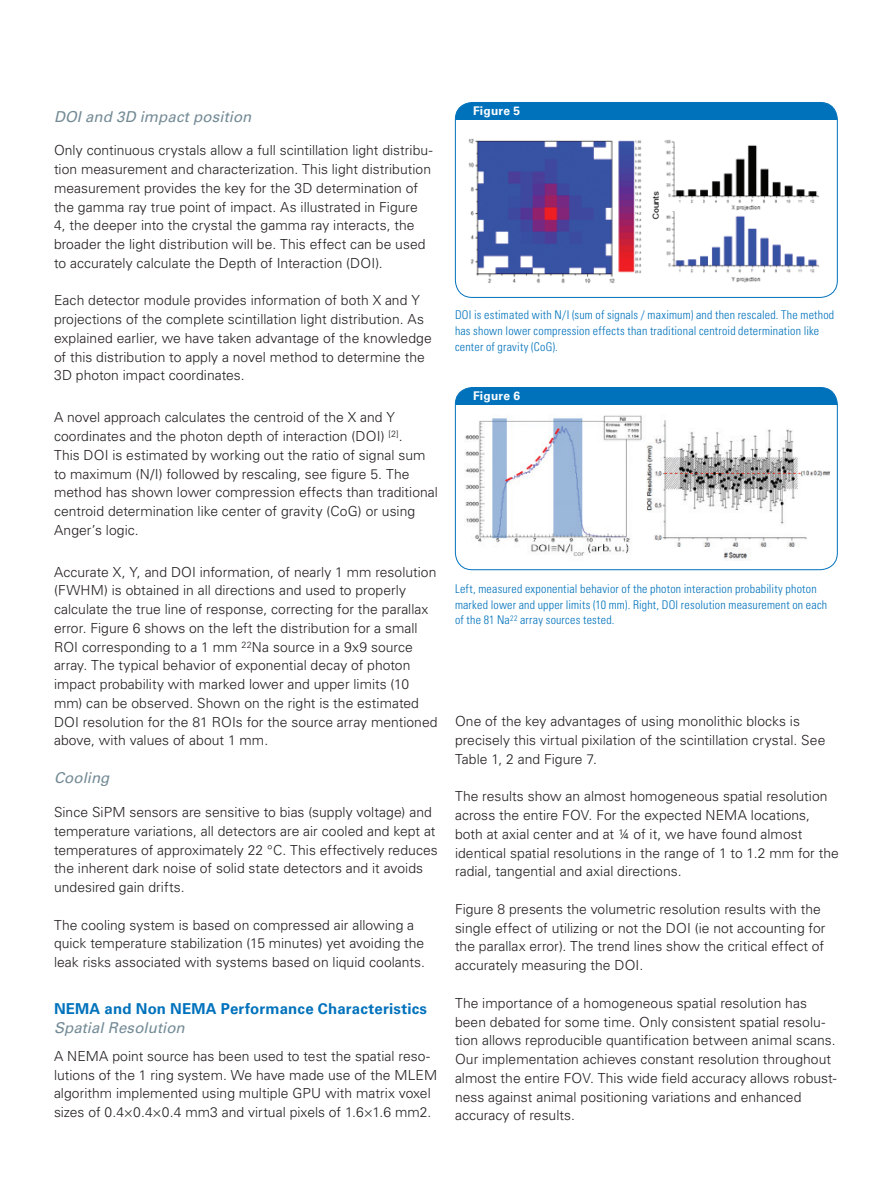
<style>
.page{position:relative;width:893px;height:1187px;background:#fff}
.page>*{position:absolute;margin:0;border:0;box-sizing:border-box;transform-origin:0 0}
.application_subhead{font:700 15px/18.8px "Univers LT Std";letter-spacing:.01em;color:#0072bc}
.application_sub-subh{font:italic 15px "Univers LT Std";letter-spacing:.005em;color:#738a95}
.application_body{font:300 13.8px/18.8px "Univers LT Std";color:#231f20}
.application_figure-c{font:300 condensed 12px/15.8px "Univers LT Std";letter-spacing:.015em;color:#0072bc}
.application_figure-t{font:700 12px "Univers LT Std";letter-spacing:.02em;color:#fff}
.s1{font-weight:400;font-style:italic;color:#738a95}
</style>
<div class="page">
<div style="left:455px;top:102px;width:382px;height:17px;background:#0072bc"></div>
<div style="left:455px;top:102px;width:383px;height:196px;border:1px solid #0072bc;border-radius:17px"></div>
<img style="left:469px;top:138px;width:351px;height:145px">
<div style="left:455px;top:387px;width:382px;height:17px;background:#0072bc"></div>
<div style="left:455px;top:387px;width:383px;height:183px;border:1px solid #0072bc;border-radius:17px"></div>
<img style="left:465px;top:415px;width:364px;height:145px">
<p class="application_sub-subh" style="left:54px;top:107px;width:199px">DOI and 3D impact position</p>
<p class="application_body" style="left:54px;top:141px;width:380px">Only continuous crystals allow a full scintillation light distribu&shy;tion measurement and characterization. This light distribution measurement provides the key for the 3D determination of the gamma ray true point of impact. As illustrated in Figure 4, the deeper into the crystal the gamma ray interacts, the broader the light distribution will be. This effect can be used to accurately calculate the Depth of Interaction (DOI).</p>
<p class="application_body" style="left:54px;top:291px;width:379px">Each detector module provides information of both X and Y projections of the complete scintillation light distribution. As explained earlier, we have taken advantage of the knowledge of this distribution to apply a novel method to determine the 3D photon impact coordinates.</p>
<p class="application_body" style="left:54px;top:408px;width:385px">A novel approach calculates the centroid of the X and Y coordinates and the photon depth of interaction (DOI) <sup>[2]</sup>.<br>This DOI is estimated by working out the ratio of signal sum to maximum (N/I) followed by rescaling, see figure 5. The method has shown lower compression effects than traditional centroid determination like center of gravity (CoG) or using Anger’s logic.</p>
<p class="application_body" style="left:54px;top:562px;width:385px">Accurate X, Y, and DOI information, of nearly 1 mm resolution (FWHM) is obtained in all directions and used to properly calculate the true line of response, correcting for the parallax error. Figure 6 shows on the left the distribution for a small ROI corresponding to a 1 mm <sup>22</sup>Na source in a 9x9 source array. The typical behavior of exponential decay of photon impact probability with marked lower and upper limits (10 mm) can be observed. Shown on the right is the estimated DOI resolution for the 81 ROIs for the source array mentioned above, with values of about 1 mm.</p>
<p class="application_sub-subh" style="left:54px;top:769px;width:57px">Cooling</p>
<p class="application_body" style="left:54px;top:802px;width:385px">Since SiPM sensors are sensitive to bias (supply voltage) and temperature variations, all detectors are air cooled and kept at temperatures of approximately 22 °C. This effectively reduces the inherent dark noise of solid state detectors and it avoids undesired gain drifts.</p>
<p class="application_body" style="left:54px;top:915px;width:373px">The cooling system is based on compressed air allowing a quick temperature stabilization (15 minutes) yet avoiding the leak risks associated with systems based on liquid coolants.</p>
<p class="application_subhead" style="left:54px;top:999px;width:375px">NEMA and Non NEMA Performance Characteristics<br><span class="s1">Spatial Resolution</span></p>
<p class="application_body" style="left:54px;top:1046px;width:385px">A NEMA point source has been used to test the spatial reso&shy;lutions of the 1 ring system. We have made use of the MLEM algorithm implemented using multiple GPU with matrix voxel sizes of 0.4×0.4×0.4 mm3 and virtual pixels of 1.6×1.6 mm2.</p>
<p class="application_figure-t" style="left:473px;top:104px;width:49px">Figure 5</p>
<p class="application_figure-c" style="left:455px;top:307px;width:381px">DOI is estimated with N/I (sum of signals / maximum) and then rescaled. The method has shown lower compression effects than traditional centroid determination like center of gravity (CoG).</p>
<p class="application_figure-t" style="left:473px;top:389px;width:49px">Figure 6</p>
<p class="application_figure-c" style="left:455px;top:581px;width:374px">Left, measured exponential behavior of the photon interaction probability photon marked lower and upper limits (10 mm). Right, DOI resolution measurement on each of the 81 Na<sup>22</sup> array sources tested.</p>
<p class="application_body" style="left:455px;top:712px;width:372px">One of the key advantages of using monolithic blocks is precisely this virtual pixilation of the scintillation crystal. See<br>Table 1, 2 and Figure 7.</p>
<p class="application_body" style="left:455px;top:787px;width:385px">The results show an almost homogeneous spatial resolution across the entire FOV. For the expected NEMA locations, both at axial center and at ¼ of it, we have found almost identical spatial resolutions in the range of 1 to 1.2 mm for the radial, tangential and axial directions.</p>
<p class="application_body" style="left:455px;top:899px;width:372px">Figure 8 presents the volumetric resolution results with the single effect of utilizing or not the DOI (ie not accounting for the parallax error). The trend lines show the critical effect of accurately measuring the DOI.</p>
<p class="application_body" style="left:455px;top:993px;width:383px">The importance of a homogeneous spatial resolution has been debated for some time. Only consistent spatial resolu&shy;tion allows reproducible quantification between animal scans.<br>Our implementation achieves constant resolution throughout almost the entire FOV. This wide field accuracy allows robust&shy;ness against animal positioning variations and enhanced accuracy of results.</p>
</div>
